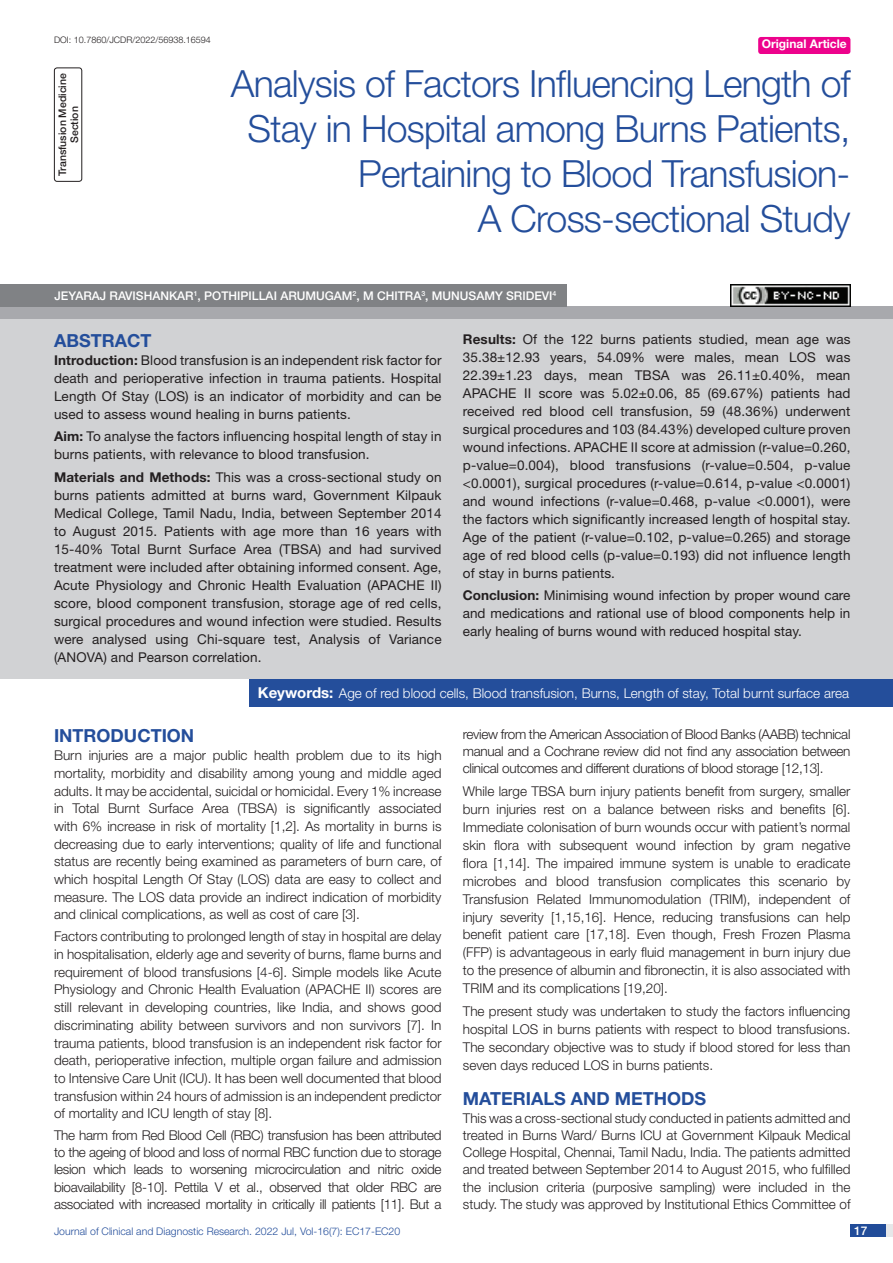
<style>
.page{position:relative;width:893px;height:1263px;background:#fff}
.page>*{position:absolute;margin:0;border:0;box-sizing:border-box;transform-origin:0 0}
.t1{font:300 37.5px/45px "Helvetica Neue";letter-spacing:-.02em;color:#244e9b;text-align:right}
.Heading{font:700 18px "Helvetica Neue";color:#244e9b}
.Abstract_head{font:700 18px "Helvetica Neue";color:#244e9b}
.Body_text{font:300 13.5px/17.7px "Helvetica Neue";color:#231f20;text-align:justify}
.Abstract_Text{font:13.5px/18px "Helvetica Neue";letter-spacing:.01em;color:#231f20;text-align:justify}
.Key_words{font:300 13.5px "Helvetica Neue";color:#fff}
.Author{font:500 12px "Helvetica Neue";color:#fff}
.t2{font:700 12px "Helvetica Neue";color:#fff}
.t3{font:300 10.5px "Helvetica Neue";color:#244e9b}
.section{font:500 10.5px/12px "Helvetica Neue";color:#231f20;text-align:center}
.DOI{font:300 9px "Helvetica Neue";color:#231f20}
.s1{font-weight:700}
.s2{font-weight:700;font-size:15px}
</style>
<div class="page">
<div style="left:850px;top:1224px;width:43px;height:13px;background:#e6e7e9"></div>
<div style="left:850px;top:1224px;width:35px;height:13px;background:#214c99"></div>
<div style="left:758px;top:37px;width:92px;height:17px;background:#ed028c;border-radius:3px"></div>
<div style="left:54px;top:68px;width:28px;height:114px;border:1px solid #231f20;border-radius:3px"></div>
<div style="left:0;top:307px;width:893px;height:12px;background:#a8a9ad"></div>
<div style="left:0;top:284px;width:566px;height:23px;background:#808285"></div>
<div style="left:0;top:319px;width:893px;height:360px;background:#d1d2d4"></div>
<div style="left:250px;top:679px;width:643px;height:27px;background:#244e9b"></div>
<img style="left:730px;top:284px;width:120px;height:23px">
<p class="DOI" style="left:54px;top:35px;width:158px">DOI: 10.7860/JCDR/2022/56938.16594</p>
<p class="t2" style="left:762px;top:37px;width:87px">Original Article</p>
<p class="section" style="left:56px;top:176px;width:104px;rotate:-90deg">TRANSFUSION MEDICINE<br>SECTION</p>
<p class="t1" style="left:231px;top:60px;width:621px">Analysis of Factors Influencing Length of Stay in Hospital among Burns Patients, Pertaining to Blood Transfusion-<br>A Cross-sectional Study</p>
<p class="Author" style="left:54px;top:289px;width:504px">JEYARAJ RAVISHANKAR<sup>1</sup>, POTHIPILLAI ARUMUGAM <sup>2</sup>, M CHITRA<sup>3</sup>, MUNUSAMY SRIDEVI<sup>4</sup></p>
<p class="Abstract_head" style="left:54px;top:329px;width:38px">ABSTR</p>
<p class="Abstract_head" style="left:115px;top:329px;width:26px">ACT</p>
<p class="Abstract_Text" style="left:54px;top:351px;width:389px"><span class="s1">Introduction:</span> Blood transfusion is an independent risk factor for death and perioperative infection in trauma patients. Hospital Length Of Stay (LOS) is an indicator of morbidity and can be used to assess wound healing in burns patients.</p>
<p class="Abstract_Text" style="left:54px;top:427px;width:389px"><span class="s1">Aim:</span> To analyse the factors influencing hospital length of stay in burns patients, with relevance to blood transfusion.</p>
<p class="Abstract_Text" style="left:54px;top:467px;width:389px"><span class="s1">Materials and Methods:</span> This was a cross-sectional study on burns patients admitted at burns ward, Government Kilpauk Medical College, Tamil Nadu, India, between September 2014 to August 2015. Patients with age more than 16 years with 15-40% Total Burnt Surface Area (TBSA) and had survived treatment were included after obtaining informed consent. Age, Acute Physiology and Chronic Health Evaluation (APACHE II) score, blood component transfusion, storage age of red cells, surgical procedures and wound infection were studied. Results were analysed using Chi-square test, Analysis of Variance (ANOVA) and Pearson correlation.</p>
<p class="Abstract_Text" style="left:463px;top:330px;width:389px"><span class="s1">Results:</span> Of the 122 burns patients studied, mean age was 35.38±12.93 years, 54.09% were males, mean LOS was 22.39±1.23 days, mean TBSA was 26.11±0.40%, mean APACHE II score was 5.02±0.06, 85 (69.67%) patients had received red blood cell transfusion, 59 (48.36%) underwent surgical procedures and 103 (84.43%) developed culture proven wound infections. APACHE II score at admission (r-value=0.260, p-value=0.004), blood transfusions (r-value=0.504, p-value &lt;0.0001), surgical procedures (r-value=0.614, p-value &lt;0.0001) and wound infections (r-value=0.468, p-value &lt;0.0001), were the factors which significantly increased length of hospital stay.<br>Age of the patient (r-value=0.102, p-value=0.265) and storage age of red blood cells (p-value=0.193) did not influence length of stay in burns patients.</p>
<p class="Abstract_Text" style="left:463px;top:586px;width:389px"><span class="s1">Conclusion:</span> Minimising wound infection by proper wound care and medications and rational use of blood components help in early healing of burns wound with reduced hospital stay.</p>
<p class="Key_words" style="left:258px;top:685px;width:593px"><span class="s2">Keywords:</span> Age of red blood cells, Blood transfusion, Burns, Length of stay, Total burnt surface area</p>
<p class="Heading" style="left:54px;top:725px;width:142px">Introduction</p>
<p class="Body_text" style="left:54px;top:746px;width:389px">Burn injuries are a major public health problem due to its high mortality, morbidity and disability among young and middle aged adults. It may be accidental, suicidal or homicidal. Every 1% increase in Total Burnt Surface Area (TBSA) is significantly associated with 6% increase in risk of mortality [1,2]. As mortality in burns is decreasing due to early interventions; quality of life and functional status are recently being examined as parameters of burn care, of which hospital Length Of Stay (LOS) data are easy to collect and measure. The LOS data provide an indirect indication of morbidity and clinical complications, as well as cost of care [3].</p>
<p class="Body_text" style="left:54px;top:927px;width:389px">Factors contributing to prolonged length of stay in hospital are delay in hospitalisation, elderly age and severity of burns, flame burns and requirement of blood transfusions [4-6]. Simple models like Acute Physiology and Chronic Health Evaluation (APACHE II) scores are still relevant in developing countries, like India, and shows good discriminating ability between survivors and non survivors [7]. In trauma patients, blood transfusion is an independent risk factor for death, perioperative infection, multiple organ failure and admission to Intensive Care Unit (ICU). It has been well documented that blood transfusion within 24 hours of admission is an independent predictor of mortality and ICU length of stay [8].</p>
<p class="Body_text" style="left:54px;top:1126px;width:389px;line-height:17.2px">The harm from Red Blood Cell (RBC) transfusion has been attributed to the ageing of blood and loss of normal RBC function due to storage lesion which leads to worsening microcirculation and nitric oxide bioavailability [8-10]. Pettila V et al., observed that older RBC are associated with increased mortality in critically ill patients [11]. But a</p>
<p class="Body_text" style="left:463px;top:725px;width:389px;line-height:17.2px">review from the American Association of Blood Banks (AABB) technical manual and a Cochrane review did not find any association between clinical outcomes and different durations of blood storage [12,13].</p>
<p class="Body_text" style="left:463px;top:782px;width:389px">While large TBSA burn injury patients benefit from surgery, smaller burn injuries rest on a balance between risks and benefits [6].<br>Immediate colonisation of burn wounds occur with patient’s normal skin flora with subsequent wound infection by gram negative flora [1,14]. The impaired immune system is unable to eradicate microbes and blood transfusion complicates this scenario by Transfusion Related Immunomodulation (TRIM), independent of injury severity [1,15,16]. Hence, reducing transfusions can help benefit patient care [17,18]. Even though, Fresh Frozen Plasma (FFP) is advantageous in early fluid management in burn injury due to the presence of albumin and fibronectin, it is also associated with TRIM and its complications [19,20].</p>
<p class="Body_text" style="left:463px;top:1001px;width:389px">The present study was undertaken to study the factors influencing hospital LOS in burns patients with respect to blood transfusions.<br>The secondary objective was to study if blood stored for less than seven days reduced LOS in burns patients.</p>
<p class="Heading" style="left:463px;top:1088px;width:245px">Materials and Methods</p>
<p class="Body_text" style="left:463px;top:1109px;width:389px;line-height:17.2px">This was a cross-sectional study conducted in patients admitted and treated in Burns Ward/ Burns ICU at Government Kilpauk Medical College Hospital, Chennai, Tamil Nadu, India. The patients admitted and treated between September 2014 to August 2015, who fulfilled the inclusion criteria (purposive sampling) were included in the study. The study was approved by Institutional Ethics Committee of</p>
<p class="t3" style="left:54px;top:1225px;width:348px">Journal of Clinical and Diagnostic Research. 2022 Jul, Vol-16(7): EC17-EC20</p>
<p class="Author" style="left:854px;top:1223px;width:15px">17</p>
</div>
